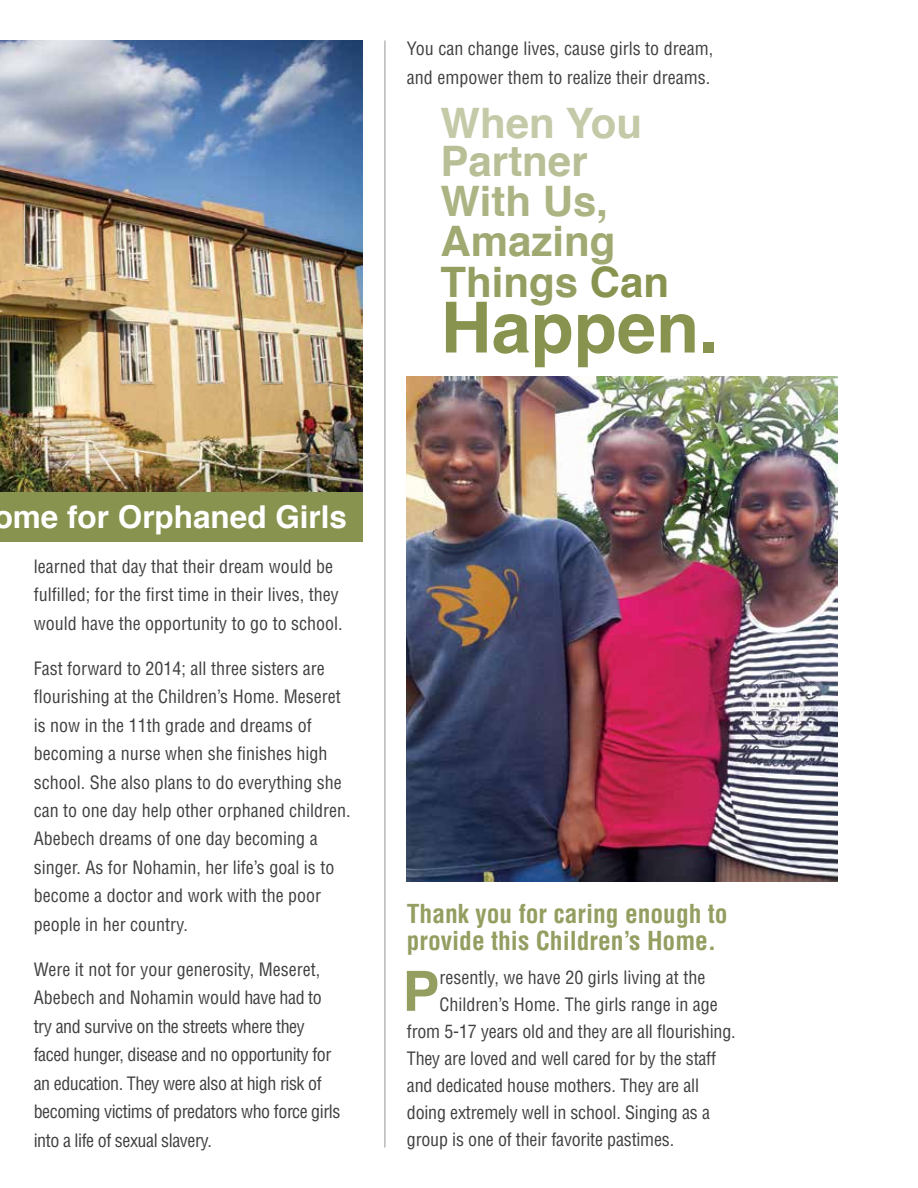
<style>
.page{position:relative;width:918px;height:1188px;background:#fff}
.page>*{position:absolute;margin:0;border:0;box-sizing:border-box;transform-origin:0 0}
.t1{font:700 70.5px "Helvetica";color:#88934f}
.t2{font:700 55.5px "Helvetica";color:#949e61}
.t3{font:700 42px/40.5px "Helvetica";color:#a0a972}
.t4{font:700 42px "Helvetica";color:#c4c9a7}
.t5{font:700 42px "Helvetica";color:#b8be95}
.t6{font:700 42px "Helvetica";color:#acb484}
.t7{font:700 31.5px "Helvetica";color:#fff}
.t8{font:700 condensed 25.5px/27px "Helvetica";color:#949e61}
.t9{font:condensed 18px/28.5px "Helvetica";color:#414042}
.t10{font:condensed 18px/28.5px "Helvetica";letter-spacing:-.025em;color:#414042}
.s1{color:#949e61}
.s2{color:#88934f}
</style>
<div class="page">
<hr style="left:385px;top:40px;width:1px;height:1108px;background:#939598">
<div style="left:0;top:491px;width:363px;height:51px;background:#88934f"></div>
<img style="left:0;top:41px;width:363px;height:451px">
<img style="left:407px;top:377px;width:431px;height:504px">
<h3 class="t7" style="left:-6px;top:491px;width:355px">ome for Orphaned Girls</h3>
<p class="t9" style="left:34px;top:552px;width:310px">learned that day that their dream would be fulfilled; for the first time in their lives, they would have the opportunity to go to school.</p>
<p class="t9" style="left:34px;top:654px;width:318px">Fast forward to 2014; all three sisters are flourishing at the Children’s Home. Meseret is now in the 11th grade and dreams of becoming a nurse when she finishes high school. She also plans to do everything she can to one day help other orphaned children.<br>Abebech dreams of one day becoming a singer. As for Nohamin, her life’s goal is to become a doctor and work with the poor people in her country.</p>
<p class="t10" style="left:34px;top:955px;width:308px">Were it not for your generosity, Meseret, Abebech and Nohamin would have had to try and survive on the streets where they faced hunger, disease and no opportunity for an education. They were also at high risk of becoming victims of predators who force girls into a life of sexual slavery.</p>
<p class="t9" style="left:407px;top:34px;width:308px">You can change lives, cause girls to dream, and empower them to realize their dreams.</p>
<h3 class="t4" style="left:441px;top:89px;width:203px">When You</h3>
<h3 class="t5" style="left:441px;top:127px;width:149px">Partner</h3>
<h3 class="t6" style="left:441px;top:167px;width:169px">With Us,</h3>
<h3 class="t3" style="left:441px;top:222px;width:230px">Amazing<br><span class="s1">Things</span> <span class="s2">Can</span></h3>
<h1 class="t1" style="left:441px;top:271px;width:280px">Happen.</h1>
<h3 class="t8" style="left:407px;top:900px;width:322px">Thank you for caring enough to provide this Children’s Home.</h3>
<h2 class="t2" style="left:402px;top:947px;width:39px">P</h2>
<p class="t9" style="left:439px;top:963px;width:267px">resently, we have 20 girls living at the</p>
<p class="t9" style="left:439px;top:990px;width:280px">Children’s Home. The girls range in age</p>
<p class="t9" style="left:407px;top:1017px;width:330px">from 5-17 years old and they are all flourishing.</p>
<p class="t9" style="left:407px;top:1044px;width:311px">They are loved and well cared for by the staff</p>
<p class="t9" style="left:407px;top:1071px;width:294px">and dedicated house mothers. They are all</p>
<p class="t9" style="left:407px;top:1098px;width:305px">doing extremely well in school. Singing as a</p>
<p class="t9" style="left:407px;top:1125px;width:269px">group is one of their favorite pastimes.</p>
</div>
